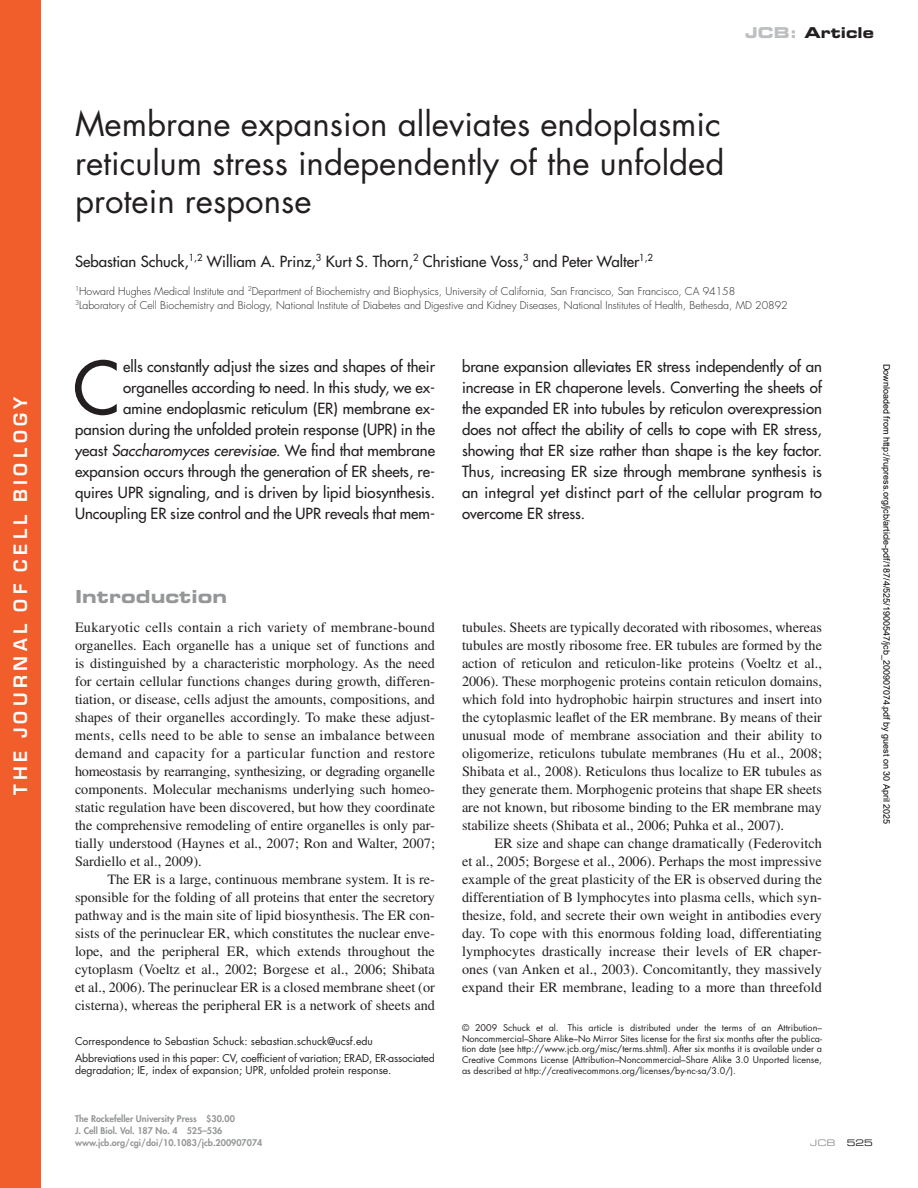
<style>
.page{position:relative;width:918px;height:1188px;background:#fff}
.page>*{position:absolute;margin:0;border:0;box-sizing:border-box;transform-origin:0 0}
.t1{font:500 70.65px "Futura Std";color:#231f20}
.t2{font:33px/38.2px "Futura Std";color:#231f20;text-align:justify}
.t3{font:600 18px "Eurostile";letter-spacing:.25em;color:#fff}
.t4{font:18px "Eurostile LT Std Bold Ex 2";letter-spacing:.005em;color:#949698}
.t5{font:500 15px/21px "Futura Std";color:#231f20;text-align:right}
.t6{font:15px "Eurostile LT Std Bold Ex 2";color:#231f20}
.t7{font:14.25px/18px "Times LT Std";color:#231f20;text-align:justify}
.t8{font:300 10.5px/13.5px "Futura Std";color:#231f20}
.t9{font:10.5px/16.8px "Futura Std";color:#231f20}
.t10{font:9px/10.8px "Futura Std";color:#231f20;text-align:justify}
.t11{font:800 9px/12px "Futura Std";color:#949698}
.t12{font:9px "Arial";color:#000}
.t13{font:9px "Eurostile LT Std Ex 2";color:#949698}
.t14{font:9px "Eurostile LT Std Ex 2";color:#231f20}
.s1{color:#bcbec0}
.s2{font-style:italic}
</style>
<div class="page">
<div style="left:0;top:0;width:40px;height:1188px;background:#f15d2b"></div>
<p class="t3" style="left:13px;top:795px;width:400px;rotate:-90deg">THE JOURNAL OF CELL BIOLOGY</p>
<p class="t6" style="left:745px;top:22px;width:130px"><span class="s1">JCB:</span> Article</p>
<h2 class="t2" style="left:75px;top:105px;width:651px">Membrane expansion alleviates endoplasmic reticulum stress independently of the unfolded protein response</h2>
<p class="t5" style="left:75px;top:251px;width:579px">Sebastian Schuck,<sup>1,2</sup> William A. Prinz,<sup>3</sup> Kurt S. Thorn,<sup>2</sup> Christiane Voss,<sup>3</sup> and Peter Walter<sup>1,2</sup></p>
<p class="t8" style="left:75px;top:285px;width:714px"><sup>1</sup>Howard Hughes Medical Institute and <sup>2</sup>Department of Biochemistry and Biophysics, University of California, San Francisco, San Francisco, CA 94158<br><sup>3</sup>Laboratory of Cell Biochemistry and Biology, National Institute of Diabetes and Digestive and Kidney Diseases, National Institutes of Health, Bethesda, MD 20892</p>
<p class="t5" style="left:75px;top:356px;width:362px">ells constantly adjust the sizes and shapes of their organelles according to need. In this study, we ex-<br>amine endoplasmic reticulum (ER) membrane ex&shy;pansion during the unfolded protein response (UPR) in the yeast <span class="s2">Saccharomyces cerevisiae</span>. We find that membrane expansion occurs through the generation of ER sheets, re&shy;quires UPR signaling, and is driven by lipid biosynthesis.<br>Uncoupling ER size control and the UPR reveals that mem-</p>
<p class="t5" style="left:462px;top:356px;width:362px;text-align:justify">brane expansion alleviates ER stress independently of an increase in ER chaperone levels. Converting the sheets of the expanded ER into tubules by reticulon overexpression does not affect the ability of cells to cope with ER stress, showing that ER size rather than shape is the key factor.<br>Thus, increasing ER size through membrane synthesis is an integral yet distinct part of the cellular program to overcome ER stress.</p>
<h1 class="t1" style="left:73px;top:344px;width:48px">C</h1>
<p class="t4" style="left:75px;top:584px;width:154px">Introduction</p>
<p class="t7" style="left:75px;top:619px;width:362px">Eukaryotic cells contain a rich variety of membrane-bound organelles. Each organelle has a unique set of functions and is distinguished by a characteristic morphology. As the need for certain cellular functions changes during growth, differen&shy;tiation, or disease, cells adjust the amounts, compositions, and shapes of their organelles accordingly. To make these adjust&shy;ments, cells need to be able to sense an imbalance between demand and capacity for a particular function and restore homeostasis by rearranging, synthesizing, or degrading organelle components. Molecular mechanisms underlying such homeo&shy;static regulation have been discovered, but how they coordinate the comprehensive remodeling of entire organelles is only par&shy;tially understood (Haynes et al., 2007; Ron and Walter, 2007; Sardiello et al., 2009).</p>
<p class="t7" style="left:75px;top:871px;width:362px;text-indent:32px">The ER is a large, continuous membrane system. It is re&shy;sponsible for the folding of all proteins that enter the secretory pathway and is the main site of lipid biosynthesis. The ER con&shy;sists of the perinuclear ER, which constitutes the nuclear enve&shy;lope, and the peripheral ER, which extends throughout the cytoplasm (Voeltz et al., 2002; Borgese et al., 2006; Shibata et al., 2006). The perinuclear ER is a closed membrane sheet (or cisterna), whereas the peripheral ER is a network of sheets and</p>
<p class="t9" style="left:75px;top:1033px;width:361px">Correspondence to Sebastian Schuck: sebastian.schuck@ucsf.edu<br>Abbreviations used in this paper: CV, coefficient of variation; ERAD, ER-associated</p>
<p class="t9" style="left:75px;top:1062px;width:318px">degradation; IE, index of expansion; UPR, unfolded protein response.</p>
<p class="t7" style="left:462px;top:619px;width:362px">tubules. Sheets are typically decorated with ribosomes, whereas tubules are mostly ribosome free. ER tubules are formed by the action of reticulon and reticulon-like proteins (Voeltz et al., 2006). These morphogenic proteins contain reticulon domains, which fold into hydrophobic hairpin structures and insert into the cytoplasmic leaflet of the ER membrane. By means of their unusual mode of membrane association and their ability to oligomerize, reticulons tubulate membranes (Hu et al., 2008; Shibata et al., 2008). Reticulons thus localize to ER tubules as they generate them. Morphogenic proteins that shape ER sheets are not known, but ribosome binding to the ER membrane may stabilize sheets (Shibata et al., 2006; Puhka et al., 2007).</p>
<p class="t7" style="left:462px;top:835px;width:362px;text-indent:32px">ER size and shape can change dramatically (Federovitch et al., 2005; Borgese et al., 2006). Perhaps the most impressive example of the great plasticity of the ER is observed during the differentiation of B lymphocytes into plasma cells, which syn&shy;thesize, fold, and secrete their own weight in antibodies every day. To cope with this enormous folding load, differentiating lymphocytes drastically increase their levels of ER chaper&shy;ones (van Anken et al., 2003). Concomitantly, they massively expand their ER membrane, leading to a more than threefold</p>
<p class="t10" style="left:462px;top:1022px;width:362px">© 2009 Schuck et al. This article is distributed under the terms of an Attribution– Noncommercial–Share Alike–No Mirror Sites license for the first six months after the publica&shy;tion date (see http://www.jcb.org/misc/terms.shtml). After six months it is available under a Creative Commons License (Attribution–Noncommercial–Share Alike 3.0 Unported license, as described at http://creativecommons.org/licenses/by-nc-sa/3.0/).</p>
<p class="t12" style="left:890px;top:364px;width:462px;rotate:90deg">Downloaded from http://rupress.org/jcb/article-pdf/187/4/525/1900547/jcb_200907074.pdf by guest on 30 April 2025</p>
<p class="t11" style="left:75px;top:1112px;width:189px">The Rockefeller University Press $30.00<br>J. Cell Biol. Vol. 187 No. 4 525–536 www.jcb.org/cgi/doi/10.1083/jcb.200907074</p>
<p class="t13" style="left:810px;top:1136px;width:27px">JCB</p>
<p class="t14" style="left:847px;top:1136px;width:28px">525</p>
</div>
